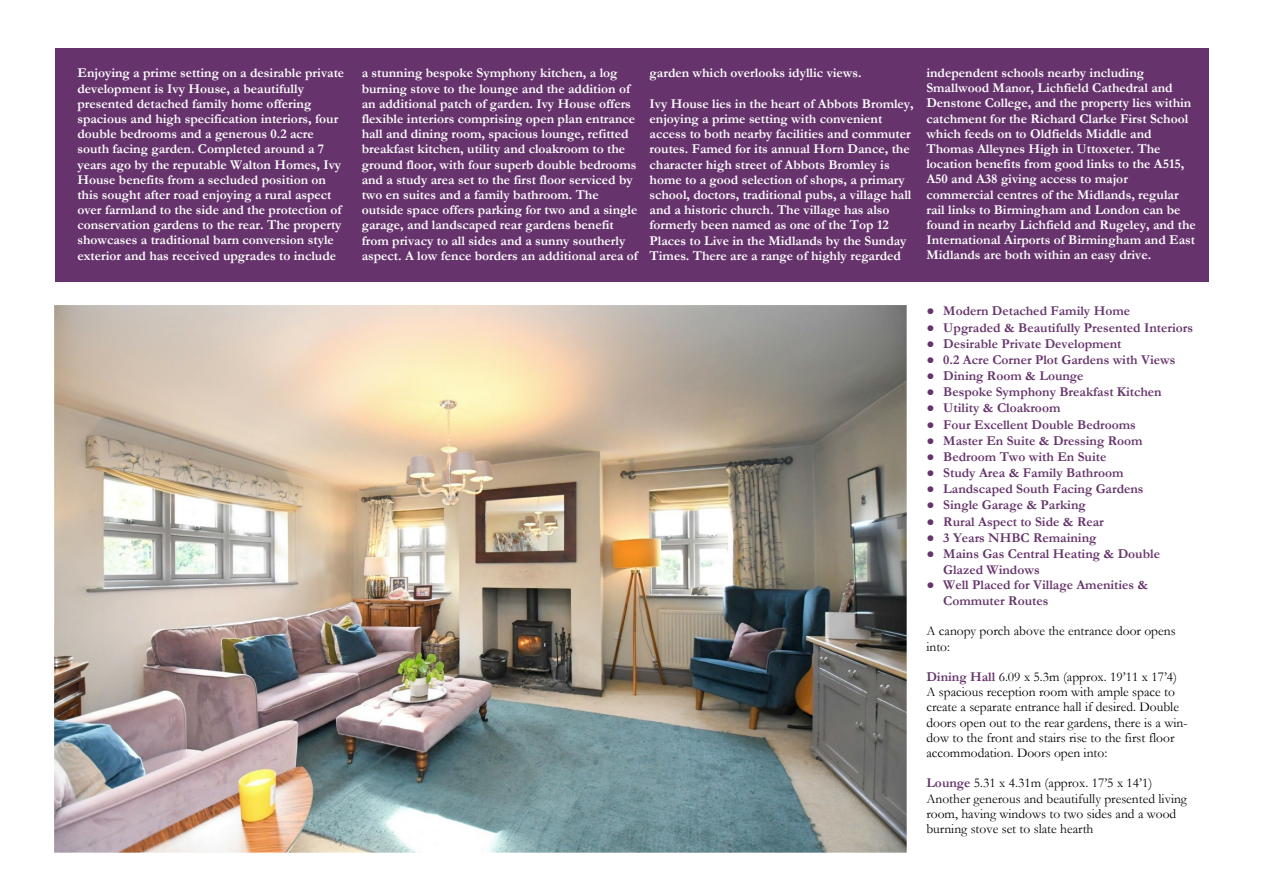
<style>
.page{position:relative;width:1263px;height:893px;background:#fff}
.page>*{position:absolute;margin:0;border:0;box-sizing:border-box;transform-origin:0 0}
.t1{font:700 13.5px/15.1px "Garamond";color:#fff}
.t2{font:700 13.5px/15.8px "Garamond";color:#66336c}
.t3{font:13.5px/15.1px "Garamond";color:#000}
.s1{font-family:"Times New Roman"}
.s2{font-weight:700;color:#66336c}
</style>
<div class="page">
<div style="left:55px;top:48px;width:1154px;height:234px;background:#66336c"></div>
<img style="left:54px;top:305px;width:853px;height:548px">
<p class="t1" style="left:77px;top:67px;width:268px">Enjoying a prime setting on a desirable private development is Ivy House, a beautifully presented detached family home offering spacious and high specification interiors, four double bedrooms and a generous 0.2 acre south facing garden. Completed around a 7 years ago by the reputable Walton Homes, Ivy House benefits from a secluded position on this sought after road enjoying a rural aspect over farmland to the side and the protection of conservation gardens to the rear. The property showcases a traditional barn conversion style exterior and has received upgrades to include</p>
<p class="t1" style="left:362px;top:67px;width:278px">a stunning bespoke Symphony kitchen, a log burning stove to the lounge and the addition of an additional patch of garden. Ivy House offers flexible interiors comprising open plan entrance hall and dining room, spacious lounge, refitted breakfast kitchen, utility and cloakroom to the ground floor, with four superb double bedrooms and a study area set to the first floor serviced by two en suites and a family bathroom. The outside space offers parking for two and a single garage, and landscaped rear gardens benefit from privacy to all sides and a sunny southerly aspect. A low fence borders an additional area of</p>
<p class="t1" style="left:649px;top:67px;width:214px">garden which overlooks idyllic views.</p>
<p class="t1" style="left:649px;top:98px;width:266px">Ivy House lies in the heart of Abbots Bromley, enjoying a prime setting with convenient access to both nearby facilities and commuter routes. Famed for its annual Horn Dance, the character high street of Abbots Bromley is home to a good selection of shops, a primary school, doctors, traditional pubs, a village hall and a historic church. The village has also formerly been named as one of the Top 12<br>Places to Live in the Midlands by the Sunday Times. There are a range of highly regarded</p>
<p class="t1" style="left:926px;top:67px;width:271px">independent schools nearby including Smallwood Manor, Lichfield Cathedral and Denstone College, and the property lies within catchment for the Richard Clarke First School which feeds on to Oldfields Middle and Thomas Alleynes High in Uttoxeter. The location benefits from good links to the A515, A50 and A38 giving access to major commercial centres of the Midlands, regular rail links to Birmingham and London can be found in nearby Lichfield and Rugeley, and the International Airports of Birmingham and East Midlands are both within an easy drive.</p>
<p class="t2" style="left:926px;top:305px;width:205px"><span class="s1">●</span> Modern Detached Family Home</p>
<p class="t2" style="left:926px;top:321px;width:268px"><span class="s1">●</span> Upgraded &amp; Beautifully Presented Interiors</p>
<p class="t2" style="left:926px;top:337px;width:197px"><span class="s1">●</span> Desirable Private Development</p>
<p class="t2" style="left:926px;top:353px;width:251px"><span class="s1">●</span> 0.2 Acre Corner Plot Gardens with Views</p>
<p class="t2" style="left:926px;top:370px;width:159px"><span class="s1">●</span> Dining Room &amp; Lounge</p>
<p class="t2" style="left:926px;top:386px;width:237px"><span class="s1">●</span> Bespoke Symphony Breakfast Kitchen</p>
<p class="t2" style="left:926px;top:402px;width:136px"><span class="s1">●</span> Utility &amp; Cloakroom</p>
<p class="t2" style="left:926px;top:418px;width:211px"><span class="s1">●</span> Four Excellent Double Bedrooms</p>
<p class="t2" style="left:926px;top:434px;width:218px"><span class="s1">●</span> Master En Suite &amp; Dressing Room</p>
<p class="t2" style="left:926px;top:450px;width:181px"><span class="s1">●</span> Bedroom Two with En Suite</p>
<p class="t2" style="left:926px;top:467px;width:199px"><span class="s1">●</span> Study Area &amp; Family Bathroom</p>
<p class="t2" style="left:926px;top:483px;width:219px"><span class="s1">●</span> Landscaped South Facing Gardens</p>
<p class="t2" style="left:926px;top:499px;width:161px"><span class="s1">●</span> Single Garage &amp; Parking</p>
<p class="t2" style="left:926px;top:515px;width:179px"><span class="s1">●</span> Rural Aspect to Side &amp; Rear</p>
<p class="t2" style="left:926px;top:531px;width:172px"><span class="s1">●</span> 3 Years NHBC Remaining</p>
<p class="t2" style="left:943px;top:547px;width:218px;text-indent:-17px"><span class="s1">●</span> Mains Gas Central Heating &amp; Double<br>Glazed Windows</p>
<p class="t2" style="left:943px;top:579px;width:207px;text-indent:-17px"><span class="s1">●</span> Well Placed for Village Amenities &amp;<br>Commuter Routes</p>
<p class="t3" style="left:926px;top:625px;width:251px">A canopy porch above the entrance door opens into:</p>
<p class="t3" style="left:926px;top:671px;width:263px"><span class="s2">Dining Hall</span> 6.09 x 5.3m (approx. 19’11 x 17’4)<br>A spacious reception room with ample space to create a separate entrance hall if desired. Double doors open out to the rear gardens, there is a win&shy;dow to the front and stairs rise to the first floor accommodation. Doors open into:</p>
<p class="t3" style="left:926px;top:777px;width:262px"><span class="s2">Lounge</span> 5.31 x 4.31m (approx. 17’5 x 14’1)<br>Another generous and beautifully presented living room, having windows to two sides and a wood burning stove set to slate hearth</p>
</div>
